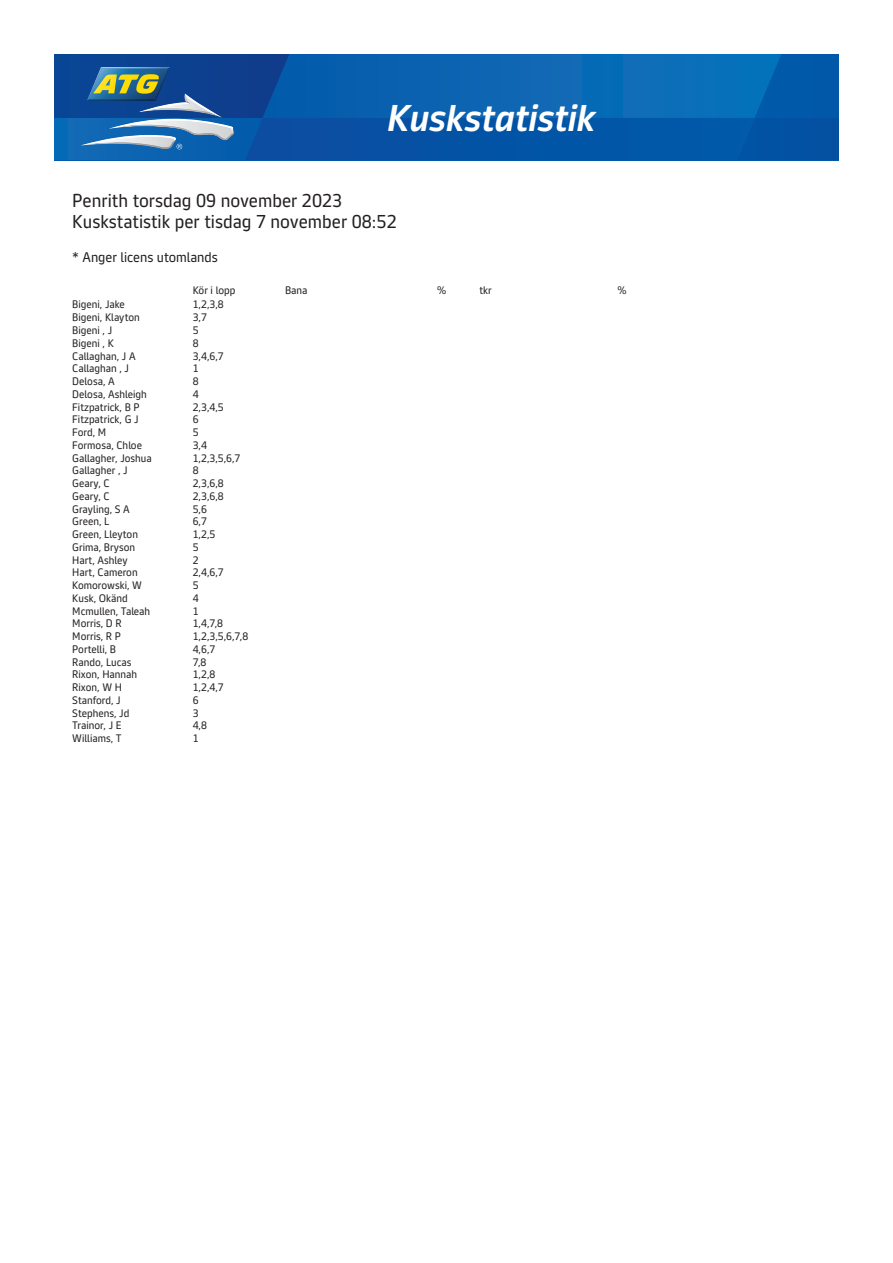
<style>
.page{position:relative;width:893px;height:1263px;background:#fff}
.page>*{position:absolute;margin:0;border:0;box-sizing:border-box;transform-origin:0 0}
.t1{font:italic 700 36px "ATG Text";color:#fff}
.t2{font:18px/21.6px "ATG Text";color:#231f20}
.t3{font:13.5px "ATG Text";color:#231f20}
.t4{font:10.5px "ATG Text";color:#231f20}
</style>
<div class="page">
<svg style="left:54px;top:54px;width:785px;height:106px;background:#105ea8"></svg>
<h1 class="t1" style="left:387px;top:100px;width:210px">Kuskstatistik</h1>
<h2 class="t2" style="left:72px;top:190px;width:326px">Penrith torsdag 09 november 2023<br>Kuskstatistik per tisdag 7 november 08:52</h2>
<p class="t3" style="left:72px;top:250px;width:147px">* Anger licens utomlands</p>
<p class="t4" style="left:193px;top:285px;width:44px">Kör i lopp</p>
<p class="t4" style="left:285px;top:285px;width:24px">Bana</p>
<p class="t4" style="left:437px;top:285px;width:11px">%</p>
<p class="t4" style="left:479px;top:285px;width:14px">tkr</p>
<p class="t4" style="left:618px;top:285px;width:11px">%</p>
<p class="t4" style="left:72px;top:299px;width:54px">Bigeni, Jake</p>
<p class="t4" style="left:193px;top:299px;width:32px">1,2,3,8</p>
<p class="t4" style="left:72px;top:312px;width:69px">Bigeni, Klayton</p>
<p class="t4" style="left:193px;top:312px;width:16px">3,7</p>
<p class="t4" style="left:72px;top:325px;width:41px">Bigeni , J</p>
<p class="t4" style="left:193px;top:325px;width:7px">5</p>
<p class="t4" style="left:72px;top:338px;width:43px">Bigeni , K</p>
<p class="t4" style="left:193px;top:338px;width:7px">8</p>
<p class="t4" style="left:72px;top:350px;width:65px">Callaghan, J A</p>
<p class="t4" style="left:193px;top:350px;width:32px">3,4,6,7</p>
<p class="t4" style="left:72px;top:363px;width:58px">Callaghan , J</p>
<p class="t4" style="left:193px;top:363px;width:7px">1</p>
<p class="t4" style="left:72px;top:376px;width:44px">Delosa, A</p>
<p class="t4" style="left:193px;top:376px;width:7px">8</p>
<p class="t4" style="left:72px;top:389px;width:76px">Delosa, Ashleigh</p>
<p class="t4" style="left:193px;top:389px;width:7px">4</p>
<p class="t4" style="left:72px;top:401px;width:69px">Fitzpatrick, B P</p>
<p class="t4" style="left:193px;top:401px;width:32px">2,3,4,5</p>
<p class="t4" style="left:72px;top:414px;width:68px">Fitzpatrick, G J</p>
<p class="t4" style="left:193px;top:414px;width:7px">6</p>
<p class="t4" style="left:72px;top:427px;width:35px">Ford, M</p>
<p class="t4" style="left:193px;top:427px;width:7px">5</p>
<p class="t4" style="left:72px;top:440px;width:71px">Formosa, Chloe</p>
<p class="t4" style="left:193px;top:440px;width:16px">3,4</p>
<p class="t4" style="left:72px;top:452px;width:81px">Gallagher, Joshua</p>
<p class="t4" style="left:193px;top:452px;width:49px">1,2,3,5,6,7</p>
<p class="t4" style="left:72px;top:465px;width:57px">Gallagher , J</p>
<p class="t4" style="left:193px;top:465px;width:7px">8</p>
<p class="t4" style="left:72px;top:478px;width:39px">Geary, C</p>
<p class="t4" style="left:193px;top:478px;width:32px">2,3,6,8</p>
<p class="t4" style="left:72px;top:491px;width:39px">Geary, C</p>
<p class="t4" style="left:193px;top:491px;width:32px">2,3,6,8</p>
<p class="t4" style="left:72px;top:503px;width:59px">Grayling, S A</p>
<p class="t4" style="left:193px;top:503px;width:16px">5,6</p>
<p class="t4" style="left:72px;top:516px;width:39px">Green, L</p>
<p class="t4" style="left:193px;top:516px;width:16px">6,7</p>
<p class="t4" style="left:72px;top:529px;width:67px">Green, Lleyton</p>
<p class="t4" style="left:193px;top:529px;width:24px">1,2,5</p>
<p class="t4" style="left:72px;top:542px;width:64px">Grima, Bryson</p>
<p class="t4" style="left:193px;top:542px;width:7px">5</p>
<p class="t4" style="left:72px;top:554px;width:57px">Hart, Ashley</p>
<p class="t4" style="left:193px;top:554px;width:7px">2</p>
<p class="t4" style="left:72px;top:567px;width:67px">Hart, Cameron</p>
<p class="t4" style="left:193px;top:567px;width:32px">2,4,6,7</p>
<p class="t4" style="left:72px;top:580px;width:71px">Komorowski, W</p>
<p class="t4" style="left:193px;top:580px;width:7px">5</p>
<p class="t4" style="left:72px;top:593px;width:57px">Kusk, Okänd</p>
<p class="t4" style="left:193px;top:593px;width:7px">4</p>
<p class="t4" style="left:72px;top:605px;width:79px">Mcmullen, Taleah</p>
<p class="t4" style="left:193px;top:605px;width:7px">1</p>
<p class="t4" style="left:72px;top:618px;width:51px">Morris, D R</p>
<p class="t4" style="left:193px;top:618px;width:32px">1,4,7,8</p>
<p class="t4" style="left:72px;top:631px;width:50px">Morris, R P</p>
<p class="t4" style="left:193px;top:631px;width:57px">1,2,3,5,6,7,8</p>
<p class="t4" style="left:72px;top:644px;width:45px">Portelli, B</p>
<p class="t4" style="left:193px;top:644px;width:24px">4,6,7</p>
<p class="t4" style="left:72px;top:656px;width:61px">Rando, Lucas</p>
<p class="t4" style="left:193px;top:656px;width:15px">7,8</p>
<p class="t4" style="left:72px;top:669px;width:66px">Rixon, Hannah</p>
<p class="t4" style="left:193px;top:669px;width:24px">1,2,8</p>
<p class="t4" style="left:72px;top:682px;width:51px">Rixon, W H</p>
<p class="t4" style="left:193px;top:682px;width:32px">1,2,4,7</p>
<p class="t4" style="left:72px;top:695px;width:50px">Stanford, J</p>
<p class="t4" style="left:193px;top:695px;width:7px">6</p>
<p class="t4" style="left:72px;top:707px;width:59px">Stephens, Jd</p>
<p class="t4" style="left:193px;top:707px;width:7px">3</p>
<p class="t4" style="left:72px;top:720px;width:51px">Trainor, J E</p>
<p class="t4" style="left:193px;top:720px;width:16px">4,8</p>
<p class="t4" style="left:72px;top:733px;width:51px">Williams, T</p>
<p class="t4" style="left:193px;top:733px;width:7px">1</p>
</div>
